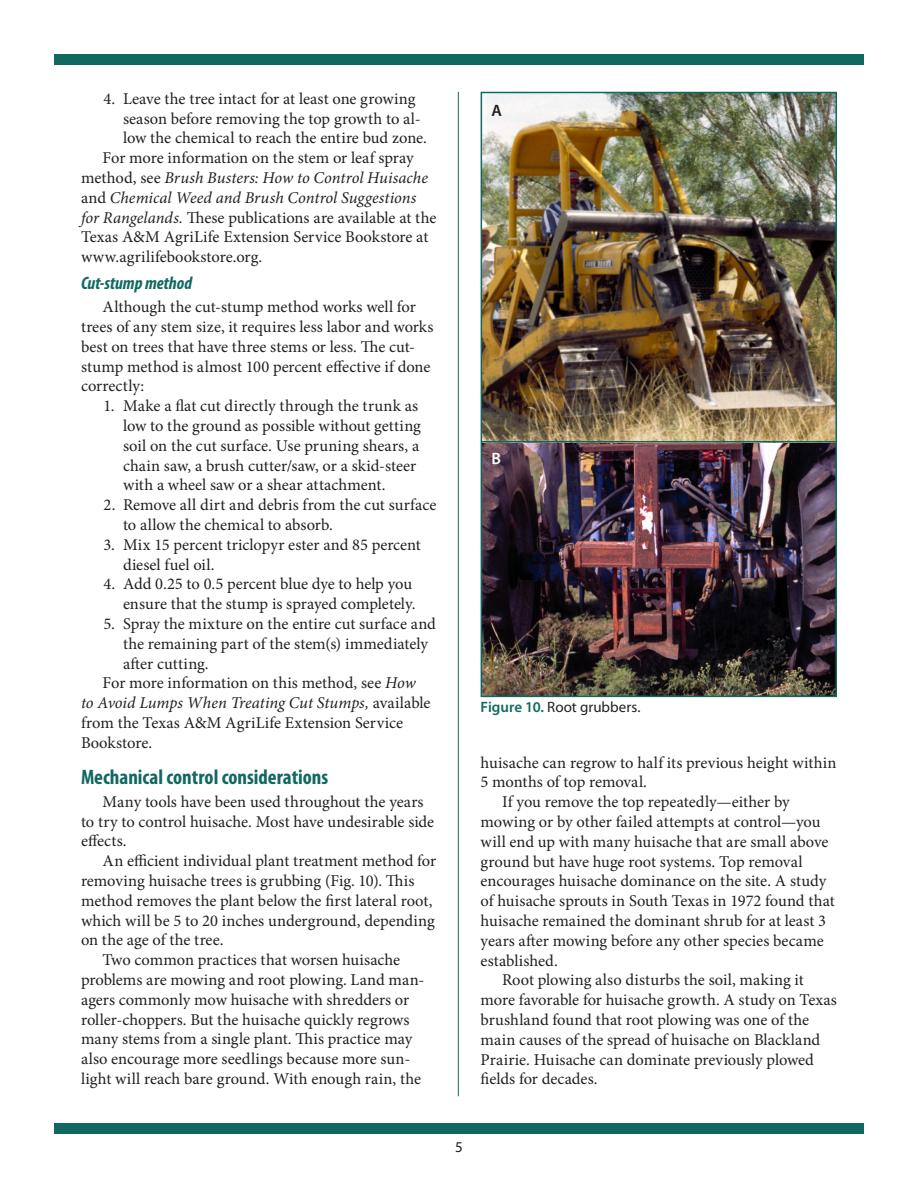
<style>
.page{position:relative;width:918px;height:1188px;background:#fff}
.page>*{position:absolute;margin:0;border:0;box-sizing:border-box;transform-origin:0 0}
.heading1{font:700 condensed 21px "Myriad Pro";color:#126861}
.heading2{font:italic 700 condensed 18px "Myriad Pro";color:#126861}
.body{font:16.5px/19.8px "Minion Pro";color:#231f20}
.number_tabs{font:16.5px/19.8px "Minion Pro";color:#231f20}
.t1{font:600 16.5px "Myriad Pro";color:#231f20}
.t2{font:600 16.5px "Myriad Pro";color:#fff}
.t3{font:15px "Myriad Pro";color:#231f20}
.s1{font-style:italic}
.s2{font-weight:600;color:#126861}
</style>
<div class="page">
<div style="left:54px;top:1123px;width:810px;height:11px;background:#126861"></div>
<div style="left:54px;top:54px;width:810px;height:11px;background:#126861"></div>
<hr style="left:458px;top:92px;width:1px;height:1004px;background:#126861">
<img style="left:484px;top:95px;width:350px;height:599px">
<div style="left:481px;top:92px;width:356px;height:605px;border:2px solid #126861"></div>
<hr style="left:481px;top:441px;width:355px;height:1px;background:#126861">
<p class="number_tabs" style="left:123px;top:89px;width:306px;text-indent:-20px">4. Leave the tree intact for at least one growing season before removing the top growth to al&shy;low the chemical to reach the entire bud zone.</p>
<p class="body" style="left:81px;top:148px;width:357px;text-indent:22px">For more information on the stem or leaf spray method, see <span class="s1">Brush Busters: How to Control Huisache </span>and <span class="s1">Chemical Weed and Brush Control Suggestions for Rangelands.</span> These publications are available at the Texas A&amp;M AgriLife Extension Service Bookstore at www.agrilifebookstore.org.</p>
<p class="heading2" style="left:81px;top:272px;width:113px">Cut-stump method</p>
<p class="body" style="left:81px;top:297px;width:354px;text-indent:22px">Although the cut-stump method works well for trees of any stem size, it requires less labor and works best on trees that have three stems or less. The cut&shy;stump method is almost 100 percent effective if done correctly:</p>
<p class="number_tabs" style="left:123px;top:396px;width:300px;text-indent:-20px">1. Make a flat cut directly through the trunk as low to the ground as possible without getting soil on the cut surface. Use pruning shears, a chain saw, a brush cutter/saw, or a skid-steer with a wheel saw or a shear attachment.</p>
<p class="number_tabs" style="left:123px;top:495px;width:315px;text-indent:-20px">2. Remove all dirt and debris from the cut surface to allow the chemical to absorb.</p>
<p class="number_tabs" style="left:123px;top:535px;width:299px;text-indent:-20px">3. Mix 15 percent triclopyr ester and 85 percent diesel fuel oil.</p>
<p class="number_tabs" style="left:104px;top:574px;width:313px;text-align:right">4. Add 0.25 to 0.5 percent blue dye to help you ensure that the stump is sprayed completely.</p>
<p class="number_tabs" style="left:123px;top:614px;width:314px;text-indent:-20px">5. Spray the mixture on the entire cut surface and the remaining part of the stem(s) immediately after cutting.</p>
<p class="body" style="left:81px;top:673px;width:351px;text-indent:22px">For more information on this method, see <span class="s1">How to Avoid Lumps When Treating Cut Stumps,</span> available from the Texas A&amp;M AgriLife Extension Service Bookstore.</p>
<p class="heading1" style="left:81px;top:764px;width:249px">Mechanical control considerations</p>
<p class="body" style="left:81px;top:792px;width:355px;text-indent:22px">Many tools have been used throughout the years to try to control huisache. Most have undesirable side effects.</p>
<p class="body" style="left:81px;top:851px;width:357px;text-indent:22px">An efficient individual plant treatment method for removing huisache trees is grubbing (Fig. 10). This method removes the plant below the first lateral root, which will be 5 to 20 inches underground, depending on the age of the tree.</p>
<p class="body" style="left:81px;top:950px;width:345px;text-indent:22px">Two common practices that worsen huisache problems are mowing and root plowing. Land man&shy;agers commonly mow huisache with shredders or roller-choppers. But the huisache quickly regrows many stems from a single plant. This practice may also encourage more seedlings because more sun&shy;light will reach bare ground. With enough rain, the</p>
<p class="t1" style="left:491px;top:100px;width:12px">A</p>
<p class="t2" style="left:491px;top:448px;width:11px">B</p>
<p class="t3" style="left:481px;top:698px;width:161px"><span class="s2">Figure 10.</span> Root grubbers.</p>
<p class="body" style="left:481px;top:752px;width:358px">huisache can regrow to half its previous height within<br>5 months of top removal.</p>
<p class="body" style="left:481px;top:792px;width:356px;text-indent:22px">If you remove the top repeatedly—either by mowing or by other failed attempts at control—you will end up with many huisache that are small above ground but have huge root systems. Top removal encourages huisache dominance on the site. A study of huisache sprouts in South Texas in 1972 found that huisache remained the dominant shrub for at least 3 years after mowing before any other species became established.</p>
<p class="body" style="left:481px;top:970px;width:358px;text-indent:22px">Root plowing also disturbs the soil, making it more favorable for huisache growth. A study on Texas brushland found that root plowing was one of the main causes of the spread of huisache on Blackland Prairie. Huisache can dominate previously plowed fields for decades.</p>
<p class="t3" style="left:455px;top:1138px;width:9px">5</p>
</div>
